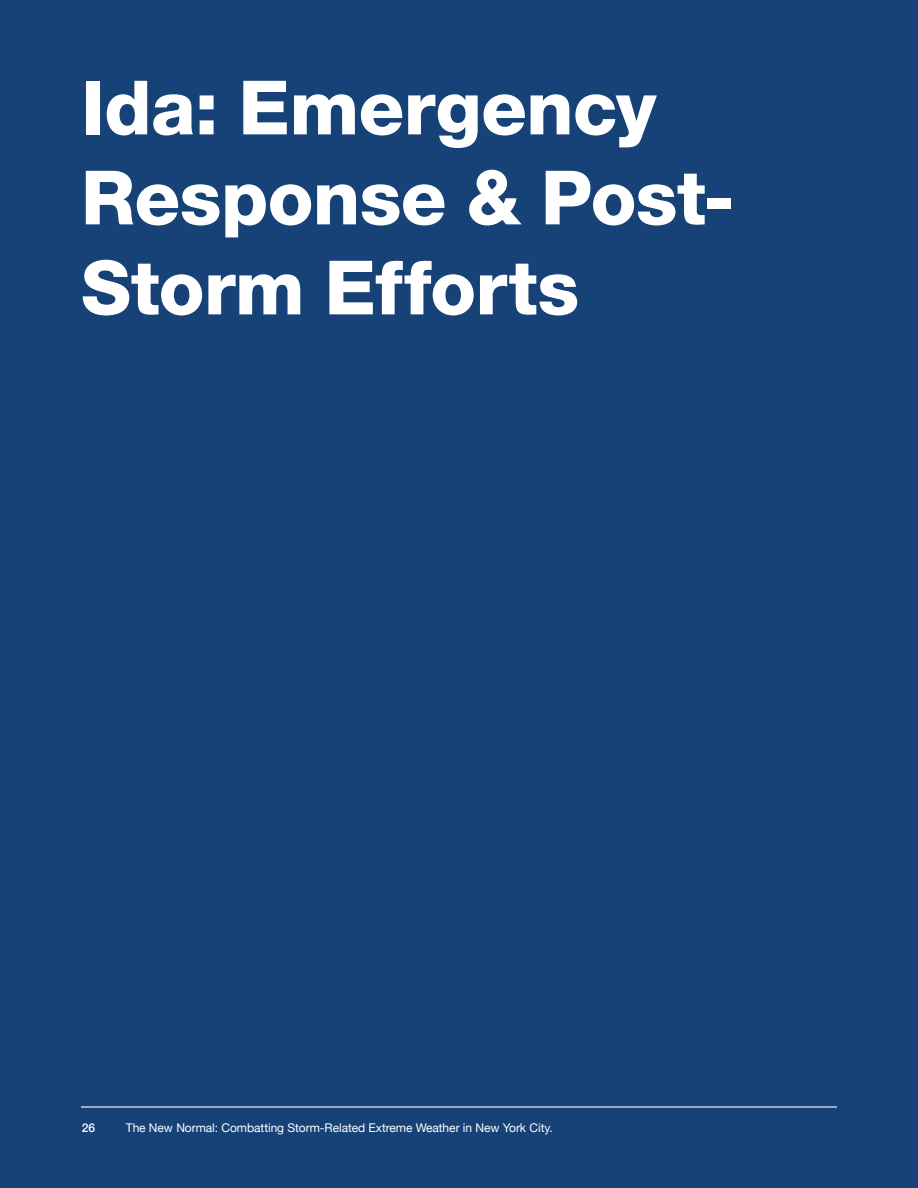
<style>
.page{position:relative;width:918px;height:1188px;background:#164277}
.page>*{position:absolute;margin:0;border:0;box-sizing:border-box;transform-origin:0 0}
.Title_Header{font:800 75px/90px "Helvetica Neue LT Std";letter-spacing:-.01em;color:#fff}
.t1{font:12px "Helvetica Neue";letter-spacing:-.005em;color:#fff}
.t2{font:500 12px "Helvetica Neue";color:#fff}
</style>
<div class="page">
<hr style="left:81px;top:1106px;width:756px;height:2px;background:#fff">
<p class="Title_Header" style="left:81px;top:62px;width:655px">Ida: Emergency<br>Response &amp; Post-<br>Storm Efforts</p>
<p class="t2" style="left:82px;top:1118px;width:15px">26</p>
<p class="t1" style="left:126px;top:1120px;width:428px">The New Normal: Combatting Storm-Related Extreme Weather in New York City.</p>
</div>
